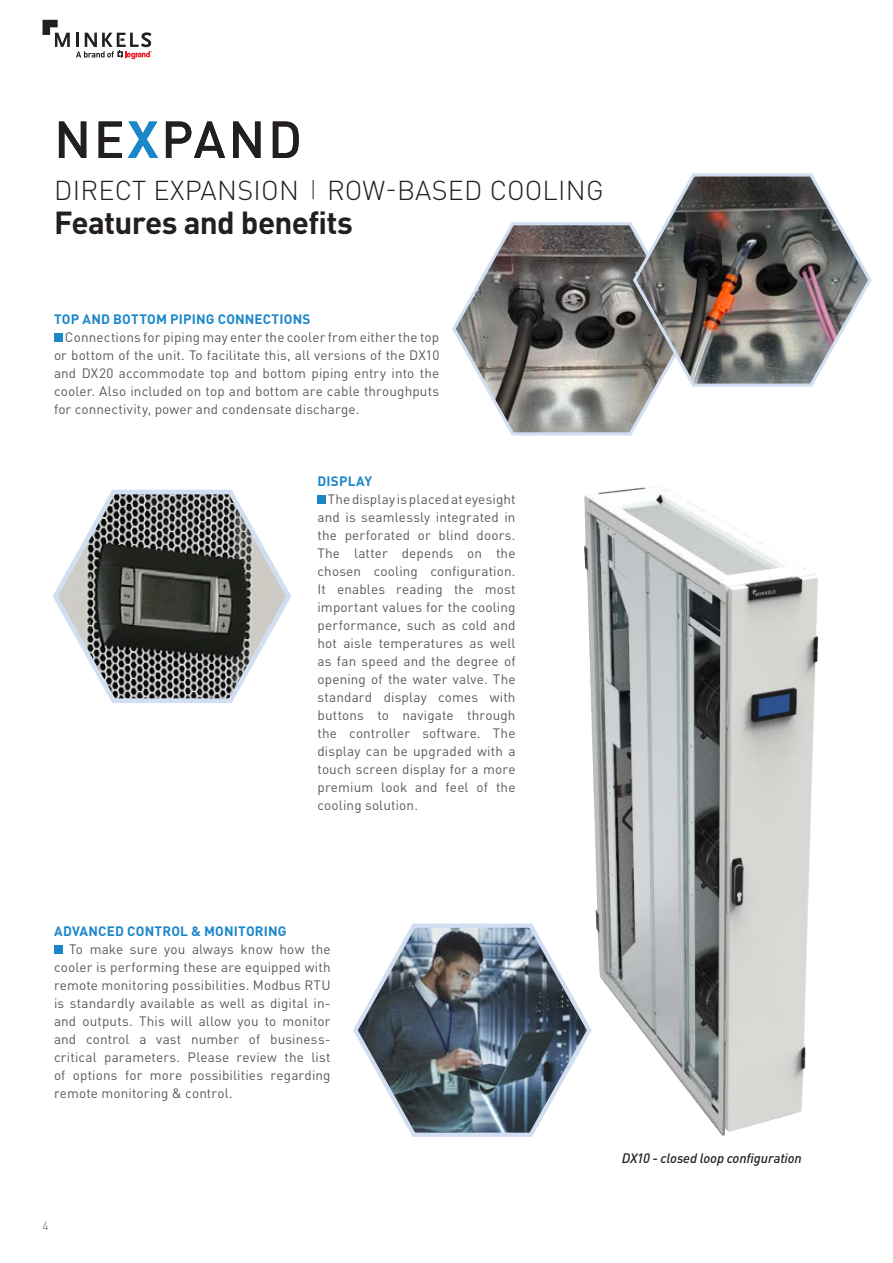
<style>
.page{position:relative;width:893px;height:1263px;background:#fff}
.page>*{position:absolute;margin:0;border:0;box-sizing:border-box;transform-origin:0 0}
.t1{font:500 51.15px "DIN Pro";letter-spacing:.055em;color:#231f20}
.t2{font:700 31.5px "DIN Pro";letter-spacing:-.025em;color:#231f20}
.t3{font:300 27px "DIN Pro";letter-spacing:.01em;color:#231f20}
.t4{font:13.5px/18px "DIN Pro";letter-spacing:.01em;color:#58595b;text-align:justify}
.t5{font:700 13.5px "DIN Pro";letter-spacing:.015em;color:#1c87c8}
.t6{font:italic 500 13.5px "DIN Pro";letter-spacing:-.01em;color:#231f20}
.t7{font:300 12px "DIN Pro";color:#58595b}
.s1{font-weight:700;color:#1c87c8}
</style>
<div class="page">
<svg style="left:43px;top:20px;width:27px;height:27px"></svg>
<svg style="left:76px;top:32px;width:76px;height:27px"></svg>
<img style="left:584px;top:487px;width:235px;height:649px">
<svg style="left:313px;top:180px;width:1px;height:19px"></svg>
<div style="left:317px;top:495px;width:9px;height:9px;background:#1c87c8"></div>
<div style="left:54px;top:333px;width:9px;height:9px;background:#1c87c8"></div>
<svg style="left:452px;top:222px;width:206px;height:214px"></svg>
<img style="left:631px;top:173px;width:241px;height:215px">
<svg style="left:52px;top:489px;width:239px;height:214px"></svg>
<img style="left:353px;top:920px;width:241px;height:217px">
<div style="left:54px;top:945px;width:9px;height:9px;background:#1c87c8"></div>
<h1 class="t1" style="left:54px;top:98px;width:249px">NE<span class="s1">X</span>PAND</h1>
<h3 class="t3" style="left:54px;top:169px;width:551px">DIRECT EXPANSION ROW-BASED COOLING</h3>
<h2 class="t2" style="left:54px;top:196px;width:300px">Features and benefits</h2>
<p class="t5" style="left:54px;top:308px;width:258px">TOP AND BOTTOM PIPING CONNECTIONS</p>
<p class="t4" style="left:54px;top:327px;width:387px;text-indent:11px">Connections for piping may enter the cooler from either the top or bottom of the unit. To facilitate this, all versions of the DX10 and DX20 accommodate top and bottom piping entry into the cooler. Also included on top and bottom are cable throughputs for connectivity, power and condensate discharge.</p>
<p class="t5" style="left:317px;top:470px;width:56px">DISPLAY</p>
<p class="t4" style="left:317px;top:489px;width:200px;text-indent:10px">The display is placed at eyesight and is seamlessly integrated in the perforated or blind doors.<br>The latter depends on the chosen cooling configuration.<br>It enables reading the most important values for the cooling performance, such as cold and hot aisle temperatures as well as fan speed and the degree of opening of the water valve. The standard display comes with buttons to navigate through the controller software. The display can be upgraded with a touch screen display for a more premium look and feel of the cooling solution.</p>
<p class="t5" style="left:54px;top:920px;width:234px">ADVANCED CONTROL &amp; MONITORING</p>
<p class="t4" style="left:54px;top:939px;width:278px;text-indent:15px">To make sure you always know how the cooler is performing these are equipped with remote monitoring possibilities. Modbus RTU is standardly available as well as digital in&shy;and outputs. This will allow you to monitor and control a vast number of business&shy;critical parameters. Please review the list of options for more possibilities regarding remote monitoring &amp; control.</p>
<p class="t7" style="left:43px;top:1216px;width:8px">4</p>
<p class="t6" style="left:622px;top:1147px;width:181px">DX10 - closed loop configuration</p>
</div>
